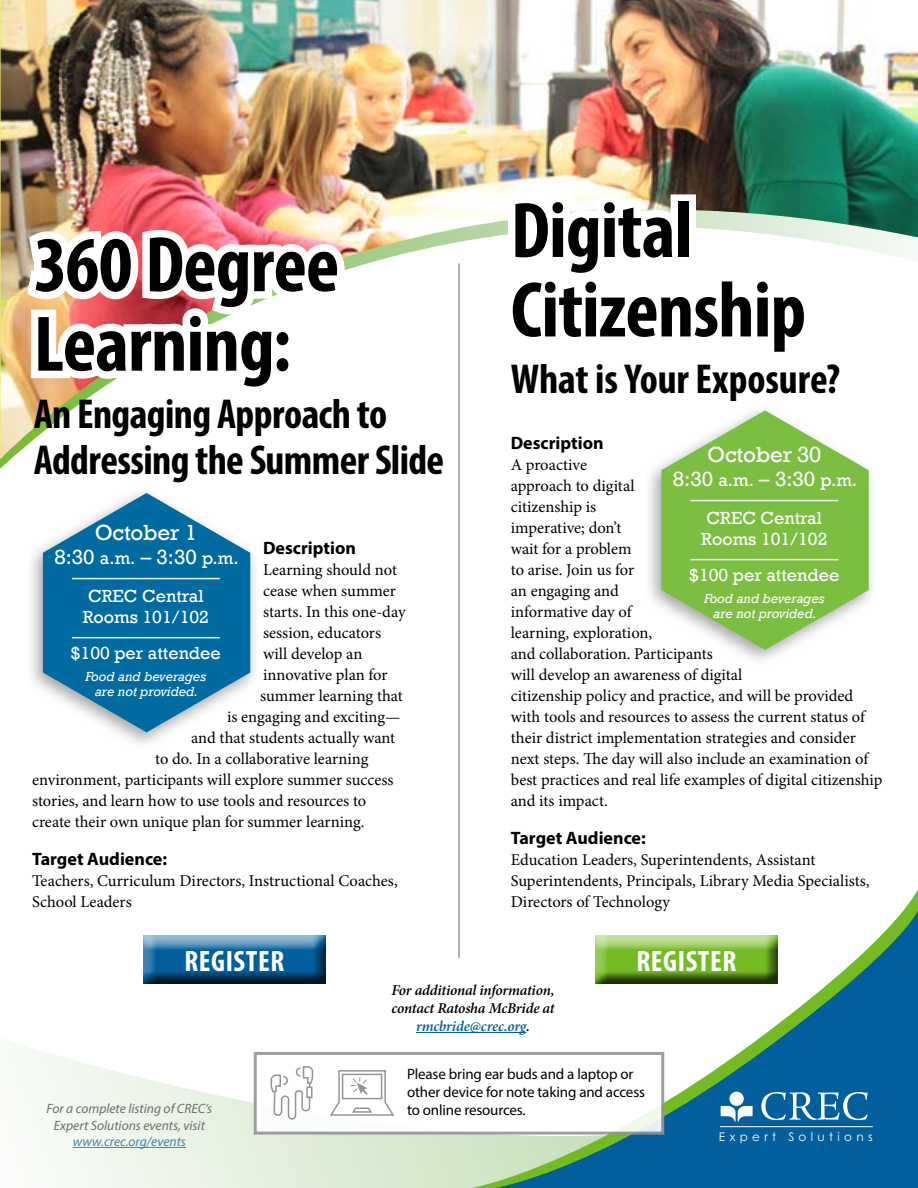
<style>
.page{position:relative;width:918px;height:1188px;background:#fff}
.page>*{position:absolute;margin:0;border:0;box-sizing:border-box;transform-origin:0 0}
.t1{font:700 condensed 79.5px/79.5px "Myriad Pro";letter-spacing:-.01em;color:#000}
.t2{font:700 condensed 42px/46.5px "Myriad Pro";letter-spacing:-.015em;color:#000}
.t3{font:700 condensed 29.55px "Myriad Pro";letter-spacing:.02em;color:#fff}
.t4{font:22.5px "Rockwell";letter-spacing:-.01em;color:#fff}
.t5{font:21px "Rockwell";color:#fff}
.t6{font:18px/21.6px "Rockwell";color:#fff}
.t7{font:700 18px "Myriad Pro";color:#000}
.t8{font:16.5px/21px "Minion Pro";color:#000}
.t9{font:15px/18px "Myriad Pro";letter-spacing:-.01em;color:#000}
.t10{font:italic 600 15px/18px "Minion Pro";letter-spacing:-.015em;color:#000;text-align:center}
.t11{font:italic 13.5px/15px "Rockwell";color:#fff;text-align:center}
.t12{font:italic 13.5px/16.5px "Myriad Pro";color:#6d6e71;text-align:center}
.t13{font:italic 13.5px "Myriad Pro";color:#4482ac}
.t14{font:11.85px "Century Gothic";letter-spacing:.36em;color:#fff}
.s1{font-size:18px}
.s2{color:#005f9c}
</style>
<div class="page">
<hr style="left:458px;top:264px;width:2px;height:694px;background:#939598">
<img style="left:1px;top:0;width:917px;height:459px">
<div style="left:25px;top:486px;width:235px;height:265px;background:#000;opacity:.35"></div>
<svg style="left:43px;top:493px;width:207px;height:239px;fill:#006ba1"></svg>
<div style="left:643px;top:403px;width:236px;height:266px;background:#000;opacity:.35"></div>
<svg style="left:661px;top:410px;width:208px;height:240px;fill:#7cbe41"></svg>
<div style="left:135px;top:927px;width:203px;height:58px;background:#000;opacity:.75"></div>
<svg style="left:12px;top:984px;width:453px;height:204px"></svg>
<svg style="left:465px;top:889px;width:453px;height:299px"></svg>
<svg style="left:481px;top:899px;width:437px;height:289px"></svg>
<svg style="left:761px;top:1092px;width:107px;height:28px"></svg>
<svg style="left:721px;top:1092px;width:32px;height:30px"></svg>
<hr style="left:720px;top:1126px;width:153px;height:1px;background:#fff">
<svg style="left:15px;top:218px;width:338px;height:184px"></svg>
<svg style="left:499px;top:184px;width:191px;height:104px"></svg>
<hr style="left:73px;top:1147px;width:113px;height:1px;background:#4482ac">
<div style="left:582px;top:926px;width:206px;height:59px;background:#fff"></div>
<div style="left:587px;top:927px;width:203px;height:58px;background:#000;opacity:.75"></div>
<hr style="left:690px;top:500px;width:148px;height:1px;background:#fff">
<hr style="left:690px;top:559px;width:148px;height:1px;background:#fff">
<hr style="left:416px;top:1032px;width:110px;height:1px;background:#005f9c">
<div style="left:254px;top:1052px;width:410px;height:83px;background:#fff;border:3px solid #939598"></div>
<svg style="left:270px;top:1066px;width:44px;height:54px"></svg>
<svg style="left:306px;top:1087px;width:6px;height:11px"></svg>
<svg style="left:330px;top:1070px;width:65px;height:46px"></svg>
<hr style="left:72px;top:578px;width:148px;height:1px;background:#fff">
<hr style="left:72px;top:637px;width:148px;height:1px;background:#fff">
<h1 class="t1" style="left:34px;top:223px;width:307px">360 Degree<br>Learning:</h1>
<h2 class="t2" style="left:34px;top:390px;width:412px">An Engaging Approach to<br>Addressing the Summer Slide</h2>
<h3 class="t4" style="left:95px;top:520px;width:104px">October 1</h3>
<p class="t5" style="left:54px;top:545px;width:186px">8:30 <span class="s1">a.m.</span> – 3:30 <span class="s1">p.m.</span></p>
<p class="t6" style="left:83px;top:585px;width:128px">CREC Central<br>Rooms 101/102</p>
<p class="t6" style="left:71px;top:643px;width:152px">$100 per attendee</p>
<p class="t11" style="left:86px;top:669px;width:122px">Food and beverages are not provided.</p>
<p class="t7" style="left:263px;top:536px;width:94px">Description</p>
<p class="t8" style="left:263px;top:559px;width:135px">Learning should not</p>
<p class="t8" style="left:263px;top:580px;width:135px">cease when summer</p>
<p class="t8" style="left:263px;top:601px;width:144px">starts. In this one-day</p>
<p class="t8" style="left:263px;top:622px;width:119px">session, educators</p>
<p class="t8" style="left:263px;top:643px;width:101px">will develop an</p>
<p class="t8" style="left:263px;top:664px;width:126px">innovative plan for</p>
<p class="t8" style="left:260px;top:685px;width:144px">summer learning that</p>
<p class="t8" style="left:227px;top:706px;width:175px">is engaging and exciting—</p>
<p class="t8" style="left:191px;top:727px;width:206px">and that students actually want</p>
<p class="t8" style="left:155px;top:748px;width:215px">to do. In a collaborative learning</p>
<p class="t8" style="left:32px;top:769px;width:363px">environment, participants will explore summer success</p>
<p class="t8" style="left:32px;top:790px;width:336px">stories, and learn how to use tools and resources to</p>
<p class="t8" style="left:32px;top:811px;width:334px">create their own unique plan for summer learning.</p>
<p class="t7" style="left:32px;top:847px;width:136px">Target Audience:</p>
<p class="t8" style="left:32px;top:870px;width:367px">Teachers, Curriculum Directors, Instructional Coaches,<br>School Leaders</p>
<h3 class="t3" style="left:184px;top:943px;width:101px">REGISTER</h3>
<h1 class="t1" style="left:511px;top:189px;width:297px">Digital<br>Citizenship</h1>
<h2 class="t2" style="left:511px;top:355px;width:331px">What is Your Exposure?</h2>
<p class="t7" style="left:511px;top:431px;width:94px">Description</p>
<p class="t8" style="left:511px;top:454px;width:373px">A proactive<br>approach to digital<br>citizenship is<br>imperative; don’t<br>wait for a problem<br>to arise. Join us for<br>an engaging and<br>informative day of<br>learning, exploration,<br>and collaboration. Participants<br>will develop an awareness of digital<br>citizenship policy and practice, and will be provided with tools and resources to assess the current status of their district implementation strategies and consider next steps. The day will also include an examination of best practices and real life examples of digital citizenship and its impact.</p>
<p class="t7" style="left:511px;top:826px;width:136px">Target Audience:</p>
<p class="t8" style="left:511px;top:849px;width:360px">Education Leaders, Superintendents, Assistant<br>Superintendents, Principals, Library Media Specialists,<br>Directors of Technology</p>
<h3 class="t4" style="left:707px;top:442px;width:116px">October 30</h3>
<p class="t5" style="left:673px;top:467px;width:186px">8:30 <span class="s1">a.m.</span> – 3:30 <span class="s1">p.m.</span></p>
<p class="t6" style="left:701px;top:507px;width:128px">CREC Central<br>Rooms 101/102</p>
<p class="t6" style="left:689px;top:565px;width:152px">$100 per attendee</p>
<p class="t11" style="left:704px;top:591px;width:122px">Food and beverages are not provided.</p>
<h3 class="t3" style="left:636px;top:943px;width:101px">REGISTER</h3>
<p class="t12" style="left:47px;top:1100px;width:167px">For a complete listing of CREC’s<br>Expert Solutions events, visit</p>
<p class="t13" style="left:73px;top:1133px;width:115px">www.crec.org/events</p>
<p class="t10" style="left:391px;top:981px;width:165px">For additional information, contact Ratosha McBride at <span class="s2">rmcbride@crec.org</span>.</p>
<p class="t9" style="left:407px;top:1065px;width:240px">Please bring ear buds and a laptop or other device for note taking and access to online resources.</p>
<p class="t14" style="left:719px;top:1128px;width:155px">Expert Solutions</p>
</div>
